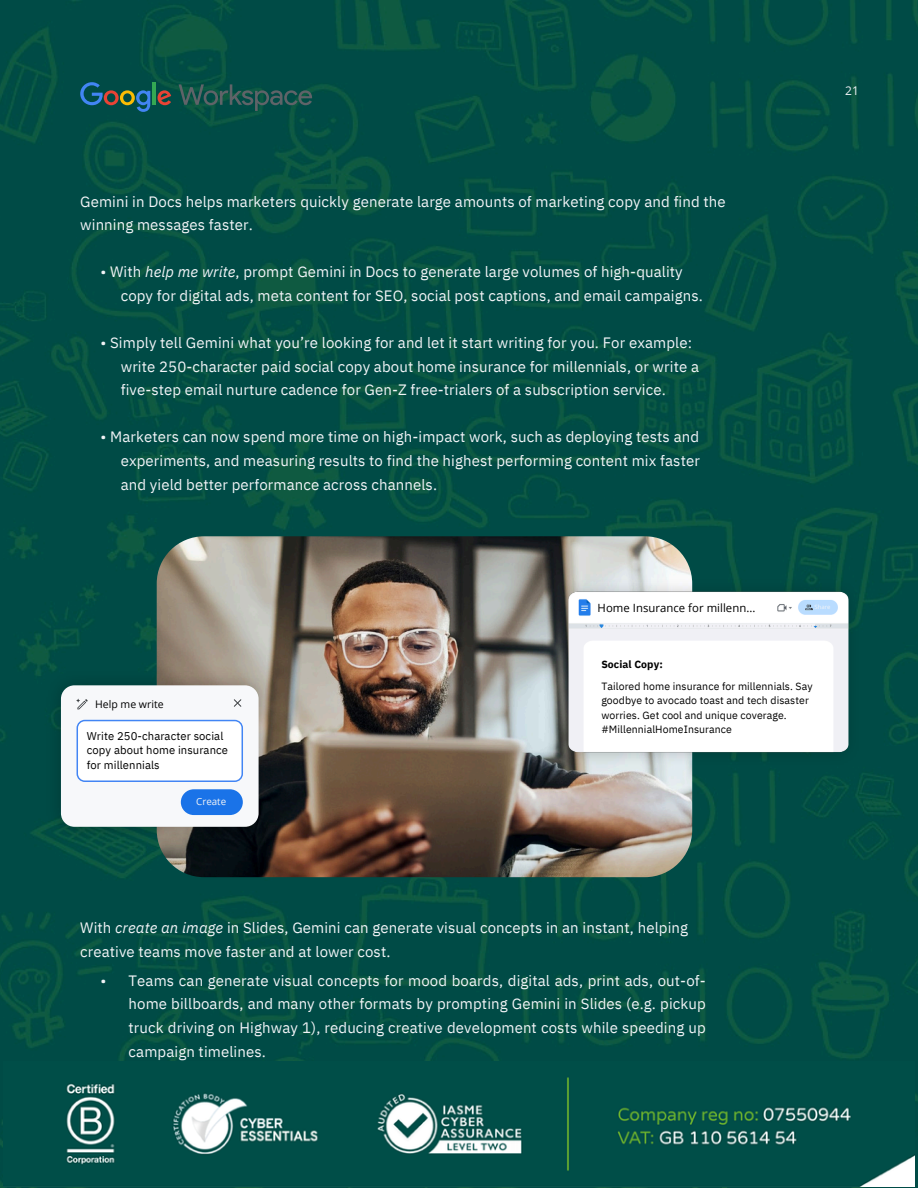
<style>
.page{position:relative;width:918px;height:1188px;background:#fff}
.page>*{position:absolute;margin:0;border:0;box-sizing:border-box;transform-origin:0 0}
.t1{font:15px/23.7px "IBM Plex Sans";letter-spacing:.005em;color:#f2f4f7}
.t2{font:12px "Open Sans";color:#f2f4f7}
.t3{font:11.4px "Open Sans";letter-spacing:.005em;color:#000}
.t4{font:11.25px/14.7px "IBM Plex Sans";letter-spacing:.005em;color:#000}
.t5{font:10.5px/21.3px "IBM Plex Sans";letter-spacing:.005em;color:#000}
.t6{font:10.5px "Open Sans";color:#000}
.t7{font:9.75px "Open Sans";color:#f2f4f7}
.t8{font:5.85px "Open Sans";color:#f2f4f7}
.s1{font-style:italic}
.s2{font-weight:700}
</style>
<div class="page">
<img style="left:0;top:0;width:918px;height:1188px">
<svg style="left:179px;top:84px;width:133px;height:27px;background:#1a534d"></svg>
<svg style="left:80px;top:82px;width:70px;height:30px;background:#255a5f"></svg>
<hr style="left:153px;top:83px;width:3px;height:22px;background:#34a853">
<svg style="left:158px;top:90px;width:13px;height:15px"></svg>
<img style="left:157px;top:536px;width:535px;height:341px;border-radius:47px">
<img style="left:555px;top:579px;width:306px;height:186px">
<img style="left:562px;top:585px;width:293px;height:174px">
<img style="left:46px;top:672px;width:227px;height:170px">
<div style="left:61px;top:685px;width:198px;height:142px;background:#f7f8fa;border-radius:13px"></div>
<svg style="left:77px;top:720px;width:166px;height:62px"></svg>
<svg style="left:234px;top:699px;width:7px;height:8px"></svg>
<div style="left:181px;top:789px;width:62px;height:26px;background:#1a73e8;border-radius:13px"></div>
<svg style="left:76px;top:699px;width:12px;height:10px"></svg>
<img style="left:4px;top:1062px;width:911px;height:125px">
<p class="t1" style="left:80px;top:189px;width:647px">Gemini in Docs helps marketers quickly generate large amounts of marketing copy and find the winning messages faster.</p>
<h1 class="t1" style="left:100px;top:260px;width:584px">• With <span class="s1">help me write</span>, prompt Gemini in Docs to generate large volumes of high-quality</h1>
<h1 class="t1" style="left:121px;top:284px;width:584px">copy for digital ads, meta content for SEO, social post captions, and email campaigns.</h1>
<h1 class="t1" style="left:100px;top:330px;width:593px">• Simply tell Gemini what you’re looking for and let it start writing for you. For example:</h1>
<h1 class="t1" style="left:121px;top:354px;width:580px">write 250-character paid social copy about home insurance for millennials, or write a five-step email nurture cadence for Gen-Z free-trialers of a subscription service.</h1>
<p class="t1" style="left:100px;top:425px;width:600px">• Marketers can now spend more time on high-impact work, such as deploying tests and</p>
<p class="t1" style="left:121px;top:449px;width:581px">experiments, and measuring results to find the highest performing content mix faster and yield better performance across channels.</p>
<p class="t2" style="left:845px;top:82px;width:15px">21</p>
<h2 class="t6" style="left:95px;top:696px;width:70px">Help me write</h2>
<p class="t4" style="left:87px;top:728px;width:143px">Write 250-character social copy about home insurance for millennials</p>
<h2 class="t7" style="left:196px;top:794px;width:32px">Create</h2>
<p class="t3" style="left:598px;top:600px;width:159px">Home Insurance for millenn...</p>
<h2 class="t8" style="left:815px;top:603px;width:17px">Share</h2>
<h2 class="t5" style="left:601px;top:654px;width:213px"><span class="s2">Social Copy:<br></span>Tailored home insurance for millennials. Say</h2>
<h2 class="t5" style="left:601px;top:693px;width:209px;line-height:14.7px">goodbye to avocado toast and tech disaster worries. Get cool and unique coverage.</h2>
<h3 class="t5" style="left:601px;top:719px;width:132px">#MillennialHomeInsurance</h3>
<h1 class="t1" style="left:80px;top:916px;width:609px">With <span class="s1">create an image</span> in Slides, Gemini can generate visual concepts in an instant, helping creative teams move faster and at lower cost.</h1>
<h1 class="t1" style="left:129px;top:968px;width:579px;text-align:justify">Teams can generate visual concepts for mood boards, digital ads, print ads, out-of&shy;home billboards, and many other formats by prompting Gemini in Slides (e.g. pickup truck driving on Highway 1), reducing creative development costs while speeding up campaign timelines.</h1>
<h1 class="t1" style="left:100px;top:969px;width:7px">•</h1>
</div>
